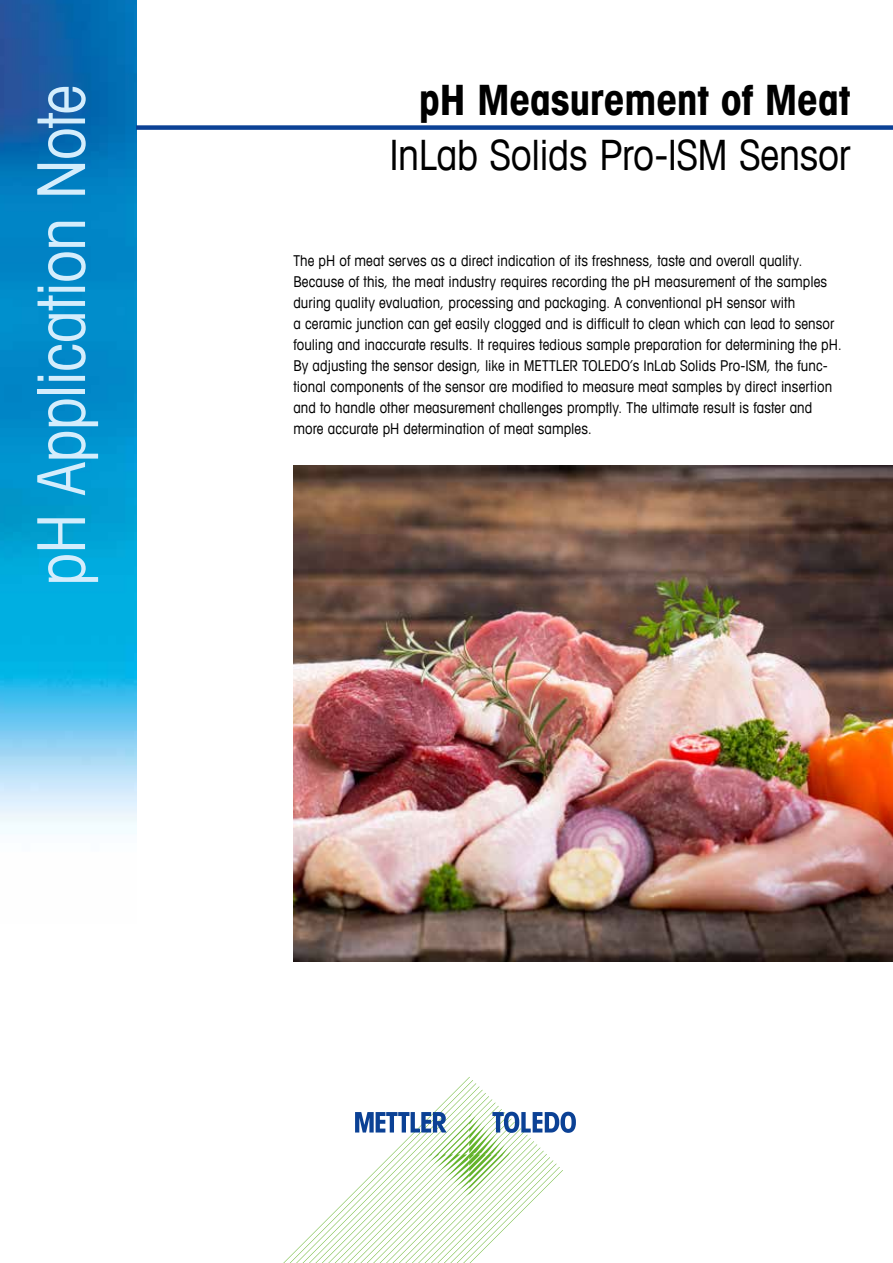
<style>
.page{position:relative;width:893px;height:1263px;background:#fff}
.page>*{position:absolute;margin:0;border:0;box-sizing:border-box;transform-origin:0 0}
.t1{font:condensed 66px "Avant Garde Com";letter-spacing:-.015em;color:#d4edfc}
.t2{font:condensed 42px "Avant Garde Com";letter-spacing:-.01em;color:#000}
.t3{font:700 condensed 42px "Avant Garde Com";letter-spacing:-.01em;color:#000}
.t4{font:condensed 15px/21px "Avant Garde Com";letter-spacing:.005em;color:#000}
</style>
<div class="page">
<img style="left:0;top:0;width:136px;height:834px">
<div style="left:136px;top:125px;width:757px;height:5px;background:#0b4195"></div>
<svg style="left:283px;top:1077px;width:293px;height:186px"></svg>
<img style="left:293px;top:466px;width:600px;height:495px">
<h1 class="t1" style="left:21px;top:586px;width:502px;rotate:-90deg">pH Application Note</h1>
<h2 class="t3" style="left:419px;top:73px;width:433px">pH Measurement of Meat</h2>
<h2 class="t2" style="left:390px;top:129px;width:462px">InLab Solids Pro-ISM Sensor</h2>
<p class="t4" style="left:293px;top:250px;width:550px">The pH of meat serves as a direct indication of its freshness, taste and overall quality.<br>Because of this, the meat industry requires recording the pH measurement of the samples during quality evaluation, processing and packaging. A conventional pH sensor with<br>a ceramic junction can get easily clogged and is difficult to clean which can lead to sensor fouling and inaccurate results. It requires tedious sample preparation for determining the pH.<br>By adjusting the sensor design, like in METTLER TOLEDO’s InLab Solids Pro-ISM, the func&shy;tional components of the sensor are modified to measure meat samples by direct insertion and to handle other measurement challenges promptly. The ultimate result is faster and more accurate pH determination of meat samples.</p>
</div>
